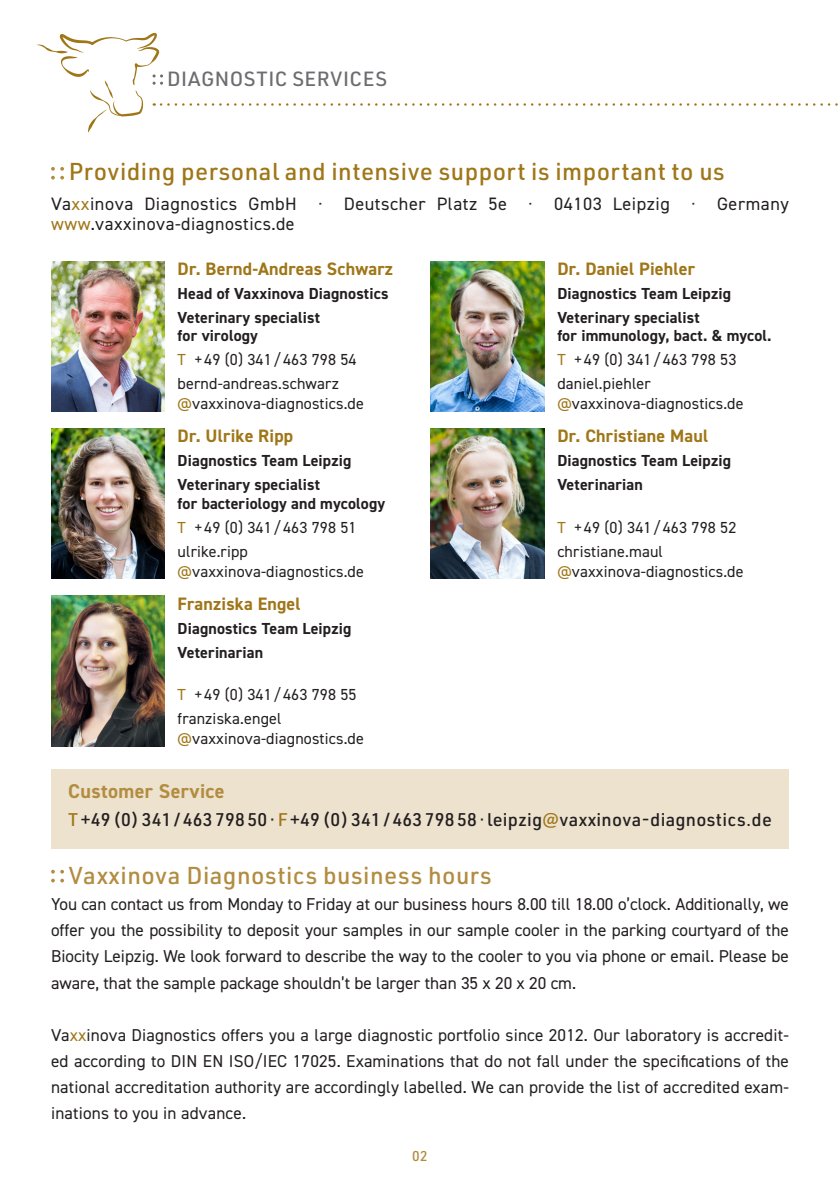
<style>
.page{position:relative;width:840px;height:1191px;background:#fff}
.page>*{position:absolute;margin:0;border:0;box-sizing:border-box;transform-origin:0 0}
.t1{font:500 24px "URWDIN";letter-spacing:.02em;color:#9f7618}
.t2{font:500 24px "URWDIN";letter-spacing:.02em;color:#b28c41}
.t3{font:500 20.2px "URWDIN";letter-spacing:.025em;color:#6c6d70}
.t4{font:700 20px "DIN2014";letter-spacing:.02em;color:#b28c41}
.t5{font:18px "DIN2014";letter-spacing:.03em;color:#231f20}
.t6{font:700 18px "DIN2014";letter-spacing:.01em;color:#9f7618}
.t7{font:500 18px "URWDIN";letter-spacing:.015em;color:#231f20}
.t8{font:17.2px/26px "DIN2014";color:#231f20;text-align:justify}
.t9{font:16px "DIN2014";letter-spacing:.01em;color:#231f20}
.t10{font:700 16px "DIN2014";letter-spacing:.01em;color:#231f20}
.t11{font:500 14px "URWDIN";color:#b28c41}
.s1{color:#9f7618}
</style>
<div class="page">
<svg style="left:37px;top:33px;width:801px;height:99px"></svg>
<svg style="left:51px;top:167px;width:13px;height:13px"></svg>
<svg style="left:51px;top:870px;width:13px;height:12px"></svg>
<img style="left:51px;top:428px;width:113px;height:151px">
<img style="left:51px;top:596px;width:113px;height:150px">
<img style="left:51px;top:261px;width:113px;height:150px">
<img style="left:430px;top:428px;width:114px;height:151px">
<img style="left:430px;top:261px;width:114px;height:150px">
<div style="left:51px;top:769px;width:737px;height:80px;background:#ede2ce"></div>
<p class="t3" style="left:167px;top:65px;width:221px">DIAGNOSTIC SERVICES</p>
<p class="t1" style="left:69px;top:155px;width:657px">Providing personal and intensive support is important to us</p>
<p class="t5" style="left:51px;top:192px;width:739px">Va<span class="s1">xx</span>inova Diagnostics GmbH · Deutscher Platz 5e · 04103 Leipzig · Germany</p>
<p class="t5" style="left:51px;top:212px;width:245px"><span class="s1">www</span>.vaxxinova-diagnostics.de</p>
<p class="t6" style="left:177px;top:257px;width:217px">Dr. Bernd-Andreas Schwarz</p>
<p class="t10" style="left:177px;top:283px;width:212px">Head of Vaxxinova Diagnostics</p>
<p class="t10" style="left:177px;top:307px;width:144px">Veterinary specialist</p>
<p class="t10" style="left:177px;top:325px;width:82px">for virology</p>
<p class="t9" style="left:177px;top:350px;width:180px"><span class="s1">T</span> +49 (0) 341/463 798 54</p>
<p class="t9" style="left:177px;top:374px;width:163px">bernd-andreas.schwarz</p>
<p class="t9" style="left:177px;top:394px;width:188px"><span class="s1">@</span>vaxxinova-diagnostics.de</p>
<p class="t6" style="left:177px;top:424px;width:117px">Dr. Ulrike Ripp</p>
<p class="t10" style="left:177px;top:450px;width:175px">Diagnostics Team Leipzig</p>
<p class="t10" style="left:177px;top:474px;width:144px">Veterinary specialist</p>
<p class="t10" style="left:177px;top:492px;width:209px">for bacteriology and mycology</p>
<p class="t9" style="left:177px;top:517px;width:180px"><span class="s1">T</span> +49 (0) 341/463 798 51</p>
<p class="t9" style="left:177px;top:541px;width:72px">ulrike.ripp</p>
<p class="t9" style="left:177px;top:561px;width:188px"><span class="s1">@</span>vaxxinova-diagnostics.de</p>
<p class="t6" style="left:177px;top:591px;width:124px">Franziska Engel</p>
<p class="t10" style="left:177px;top:617px;width:175px">Diagnostics Team Leipzig</p>
<p class="t10" style="left:177px;top:641px;width:87px">Veterinarian</p>
<p class="t9" style="left:177px;top:684px;width:180px"><span class="s1">T</span> +49 (0) 341/463 798 55</p>
<p class="t9" style="left:177px;top:708px;width:105px">franziska.engel</p>
<p class="t9" style="left:177px;top:728px;width:188px"><span class="s1">@</span>vaxxinova-diagnostics.de</p>
<p class="t6" style="left:557px;top:257px;width:139px">Dr. Daniel Piehler</p>
<p class="t10" style="left:557px;top:283px;width:175px">Diagnostics Team Leipzig</p>
<p class="t10" style="left:557px;top:307px;width:144px">Veterinary specialist</p>
<p class="t10" style="left:557px;top:325px;width:216px">for immunology, bact. &amp; mycol.</p>
<p class="t9" style="left:557px;top:350px;width:180px"><span class="s1">T</span> +49 (0) 341/463 798 53</p>
<p class="t9" style="left:557px;top:374px;width:95px">daniel.piehler</p>
<p class="t9" style="left:557px;top:394px;width:188px"><span class="s1">@</span>vaxxinova-diagnostics.de</p>
<p class="t6" style="left:557px;top:424px;width:152px">Dr. Christiane Maul</p>
<p class="t10" style="left:557px;top:450px;width:175px">Diagnostics Team Leipzig</p>
<p class="t10" style="left:557px;top:474px;width:87px">Veterinarian</p>
<p class="t9" style="left:557px;top:517px;width:180px"><span class="s1">T</span> +49 (0) 341/463 798 52</p>
<p class="t9" style="left:557px;top:541px;width:107px">christiane.maul</p>
<p class="t9" style="left:557px;top:561px;width:188px"><span class="s1">@</span>vaxxinova-diagnostics.de</p>
<p class="t4" style="left:68px;top:777px;width:158px">Customer Service</p>
<p class="t7" style="left:68px;top:807px;width:704px"><span class="s1">T</span> +49 (0) 341/463 798 50 · <span class="s1">F</span> +49 (0) 341/463 798 58 · leipzig<span class="s1">@</span>vaxxinova-diagnostics.de</p>
<p class="t2" style="left:69px;top:860px;width:424px">Vaxxinova Diagnostics business hours</p>
<p class="t8" style="left:51px;top:891px;width:739px">You can contact us from Monday to Friday at our business hours 8.00 till 18.00 o’clock. Additionally, we offer you the possibility to deposit your samples in our sample cooler in the parking courtyard of the Biocity Leipzig. We look forward to describe the way to the cooler to you via phone or email. Please be aware, that the sample package shouldn’t be larger than 35 x 20 x 20 cm.</p>
<p class="t8" style="left:51px;top:1021px;width:739px">Va<span class="s1">xx</span>inova Diagnostics offers you a large diagnostic portfolio since 2012. Our laboratory is accredit&shy;ed according to DIN EN ISO/IEC 17025. Examinations that do not fall under the specifications of the national accreditation authority are accordingly labelled. We can provide the list of accredited exam&shy;inations to you in advance.</p>
<p class="t11" style="left:412px;top:1147px;width:17px">02</p>
</div>
